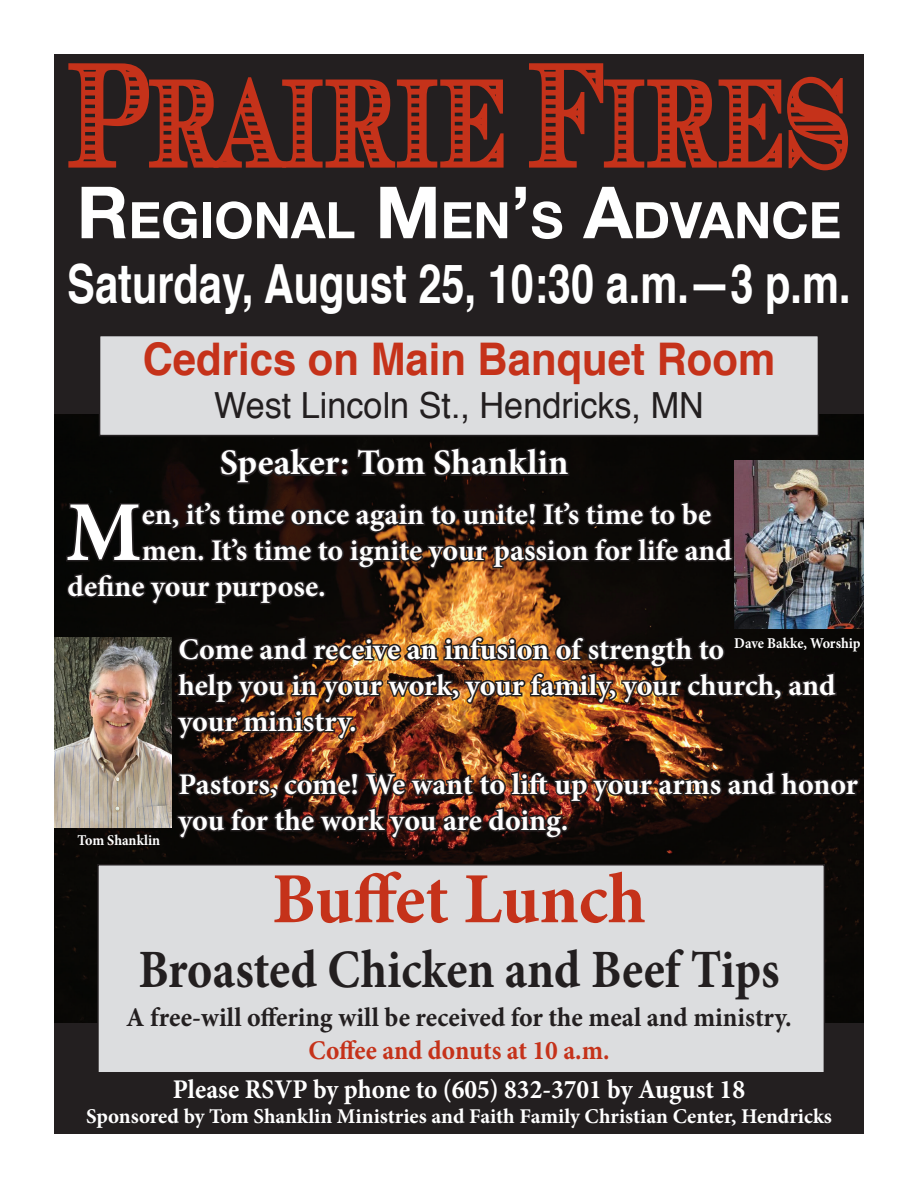
<style>
.page{position:relative;width:918px;height:1188px;background:#fff}
.page>*{position:absolute;margin:0;border:0;box-sizing:border-box;transform-origin:0 0}
.t1{font:152.1px "CAMPBELL Bold";color:#c5321a;scale:.57 1}
.t2{font:700 85.35px "Minion Pro";color:#fff}
.t3{font:700 72px "Minion Pro";color:#c5321a;scale:.96 1}
.t4{font:700 54px "Helvetica";color:#fff;scale:.77 1}
.t5{font:700 54px "Minion Pro";color:#231f20;scale:.89 1}
.t6{font:700 50.4px "Helvetica Neue";color:#fff}
.t7{font:700 45px "Helvetica";color:#c5321a;scale:.93 1}
.t8{font:36px "Helvetica";color:#231f20;scale:.95 1}
.t9{font:700 36px "Minion Pro";color:#fff}
.t10{font:700 30px/36px "Minion Pro";letter-spacing:-.005em;color:#fff}
.t11{font:700 27px "Minion Pro";color:#231f20;scale:.96 1}
.t12{font:700 27px "Minion Pro";color:#fff;scale:.94 1}
.t13{font:700 27px "Minion Pro";letter-spacing:-.005em;color:#c5321a;scale:.94 1}
.t14{font:700 21px "Minion Pro";color:#fff}
.t15{font:700 15px "Minion Pro";color:#fff;scale:.94 1}
.s1{font-size:72px}
</style>
<div class="page">
<div style="left:55px;top:55px;width:808px;height:1078px;background:#231f20"></div>
<img style="left:54px;top:415px;width:810px;height:607px">
<div style="left:100px;top:336px;width:718px;height:100px;background:#dcdddf"></div>
<div style="left:99px;top:335px;width:720px;height:101px;border:2px solid #231f20"></div>
<svg style="left:218px;top:445px;width:353px;height:41px"></svg>
<svg style="left:65px;top:499px;width:796px;height:573px;background:#6e625b"></svg>
<img style="left:54px;top:637px;width:118px;height:190px">
<img style="left:734px;top:460px;width:130px;height:169px">
<h1 class="t1" style="left:67px;top:22px;width:1377px">Prairie Fires</h1>
<h3 class="t6" style="left:77px;top:181px;width:766px"><span class="s1">R</span>EGIONAL <span class="s1">M</span>EN<span class="s1">’</span>S <span class="s1">A</span>DVANCE</h3>
<h3 class="t4" style="left:67px;top:240px;width:1019px">Saturday, August 25, 10:30 a.m.—3 p.m.</h3>
<h3 class="t7" style="left:143px;top:322px;width:682px">Cedrics on Main Banquet Room</h3>
<p class="t8" style="left:214px;top:377px;width:517px">West Lincoln St., Hendricks, MN</p>
<p class="t9" style="left:220px;top:438px;width:350px">Speaker: Tom Shanklin</p>
<h2 class="t2" style="left:66px;top:473px;width:77px">M</h2>
<p class="t10" style="left:142px;top:496px;width:571px">en, it’s time once again to unite! It’s time to be</p>
<p class="t10" style="left:142px;top:532px;width:592px">men. It’s time to ignite your passion for life and</p>
<p class="t10" style="left:68px;top:568px;width:260px">define your purpose.</p>
<p class="t10" style="left:178px;top:631px;width:659px">Come and receive an infusion of strength to<br>help you in your work, your family, your church, and your ministry.</p>
<p class="t10" style="left:178px;top:766px;width:681px">Pastors, come! We want to lift up your arms and honor you for the work you are doing.</p>
<h3 class="t3" style="left:272px;top:849px;width:391px">Buffet Lunch</h3>
<h3 class="t5" style="left:138px;top:932px;width:722px">Broasted Chicken and Beef Tips</h3>
<p class="t11" style="left:126px;top:999px;width:695px">A free-will offering will be received for the meal and ministry.</p>
<p class="t13" style="left:308px;top:1031px;width:322px">Coffee and donuts at 10 a.m.</p>
<p class="t12" style="left:173px;top:1070px;width:610px">Please RSVP by phone to (605) 832-3701 by August 18</p>
<p class="t14" style="left:86px;top:1101px;width:747px">Sponsored by Tom Shanklin Ministries and Faith Family Christian Center, Hendricks</p>
<p class="t15" style="left:734px;top:633px;width:136px">Dave Bakke, Worship</p>
<p class="t15" style="left:78px;top:829px;width:90px">Tom Shanklin</p>
</div>
